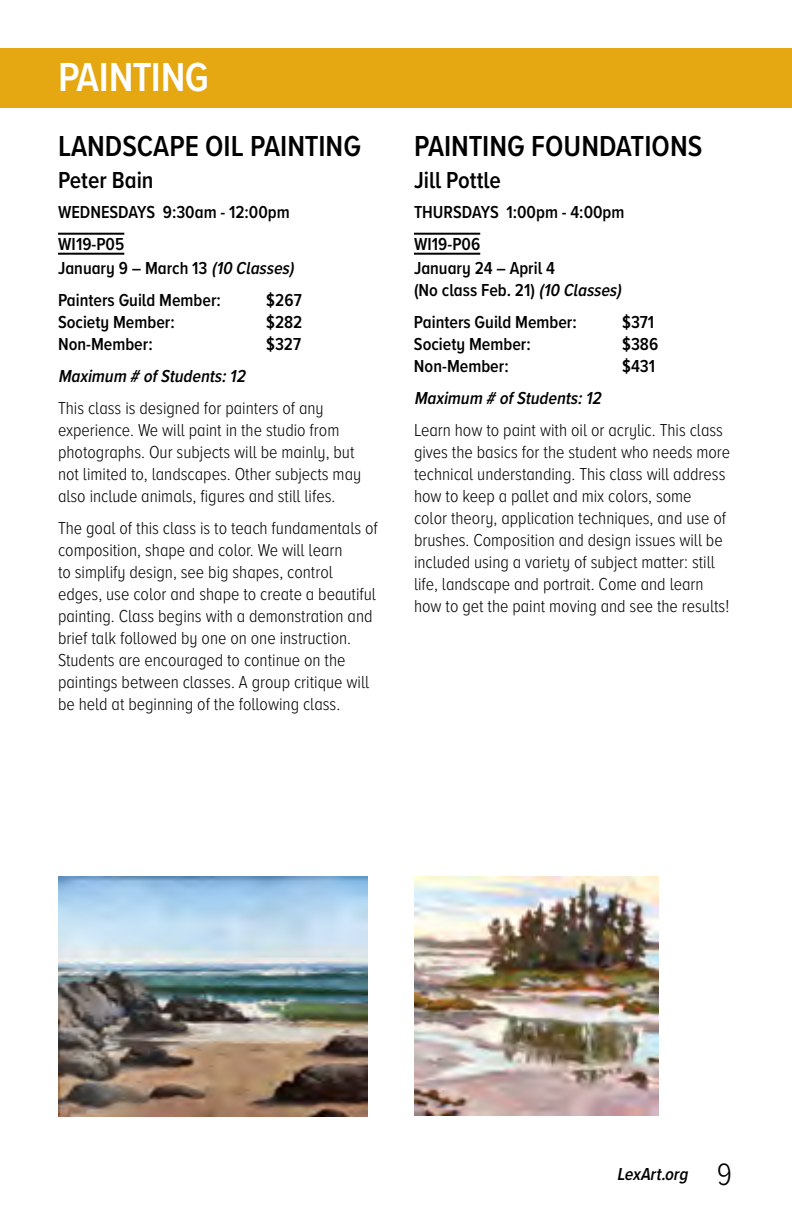
<style>
.page{position:relative;width:792px;height:1224px;background:#fff}
.page>*{position:absolute;margin:0;border:0;box-sizing:border-box;transform-origin:0 0}
.t1{font:600 42px "Proxima Nova Cond";letter-spacing:-.01em;color:#fff}
.t2{font:600 30px "Proxima Nova A Cond";color:#000}
.t3{font:600 24px "Proxima Nova A Cond";color:#000}
.t4{font:300 18px/22px "Proxima Nova A Cond";color:#000}
.t5{font:600 18px/32px "Proxima Nova A Cond";color:#000}
.t6{font:italic 600 18px "Proxima Nova A Cond";color:#000}
.s1{font-style:italic}
.s2{font-weight:300;font-style:normal;font-size:32px}
</style>
<div class="page">
<hr style="left:58px;top:233px;width:66px;height:2px;background:#000">
<hr style="left:58px;top:253px;width:66px;height:2px;background:#000">
<img style="left:58px;top:876px;width:310px;height:240px">
<div style="left:0;top:48px;width:792px;height:60px;background:#e5a812"></div>
<hr style="left:414px;top:233px;width:66px;height:2px;background:#000">
<hr style="left:414px;top:253px;width:66px;height:2px;background:#000">
<img style="left:414px;top:876px;width:244px;height:240px">
<h1 class="t1" style="left:58px;top:46px;width:152px">PAINTING</h1>
<h2 class="t2" style="left:58px;top:124px;width:31px">Landsca</h2>
<h2 class="t2" style="left:169px;top:124px;width:96px">pe Oil Painting</h2>
<h3 class="t3" style="left:58px;top:162px;width:97px">Peter Bain</h3>
<p class="t5" style="left:58px;top:195px;width:233px">WEDNESDAYS 9:30am - 12:00pm<br>WI19-P05</p>
<p class="t5" style="left:58px;top:251px;width:242px">January 9 – March 13 <span class="s1">(10 Classes)<br></span>Painters Guild Member:</p>
<p class="t5" style="left:266px;top:283px;width:37px">$267</p>
<p class="t5" style="left:58px;top:305px;width:118px">Society Member:</p>
<p class="t5" style="left:266px;top:305px;width:38px">$282</p>
<p class="t5" style="left:58px;top:327px;width:96px">Non-Member:</p>
<p class="t5" style="left:266px;top:327px;width:36px">$327</p>
<p class="t6" style="left:58px;top:362px;width:193px">Maximum # ofStudents:12</p>
<p class="t4" style="left:58px;top:396px;width:305px">This class is designed for painters of any experience. We will paint in the studio from photographs. Our subjects will be mainly, but not limited to, landscapes. Other subjects may also include animals, figures and still lifes.</p>
<p class="t4" style="left:58px;top:516px;width:321px">The goal of this class is to teach fundamentals of composition, shape and color. We will learn<br>to simplify design, see big shapes, control edges, use color and shape to create a beautiful painting. Class begins with a demonstration and brief talk followed by one on one instruction.<br>Students are encouraged to continue on the paintings between classes. A group critique will be held at beginning of the following class.</p>
<h2 class="t2" style="left:414px;top:124px;width:15px">Painting</h2>
<h2 class="t2" style="left:531px;top:124px;width:31px">Foundations</h2>
<h3 class="t3" style="left:414px;top:162px;width:88px">Jill Pottle</h3>
<p class="t5" style="left:414px;top:195px;width:212px">THURSDAYS 1:00pm - 4:00pm<br>WI19-P06</p>
<p class="t5" style="left:414px;top:256px;width:213px;line-height:22px">January 24 – April 4<br>(No class Feb. 21) <span class="s1">(10 Classes)</span></p>
<p class="t5" style="left:414px;top:305px;width:164px">Painters Guild Member:</p>
<p class="t5" style="left:622px;top:305px;width:34px">$371</p>
<p class="t5" style="left:414px;top:327px;width:118px">Society Member:</p>
<p class="t5" style="left:622px;top:327px;width:38px">$386</p>
<p class="t5" style="left:414px;top:349px;width:96px">Non-Member:</p>
<p class="t5" style="left:622px;top:349px;width:34px">$431</p>
<p class="t6" style="left:414px;top:384px;width:193px">Maximum # ofStudents:12</p>
<p class="t4" style="left:414px;top:418px;width:318px">Learn how to paint with oil or acrylic. This class gives the basics for the student who needs more technical understanding. This class will address how to keep a pallet and mix colors, some<br>color theory, application techniques, and use of brushes. Composition and design issues will be included using a variety of subject matter: still life, landscape and portrait. Come and learn how to get the paint moving and see the results!</p>
<p class="t6" style="left:617px;top:1161px;width:116px">LexArt.org <span class="s2">9</span></p>
</div>
